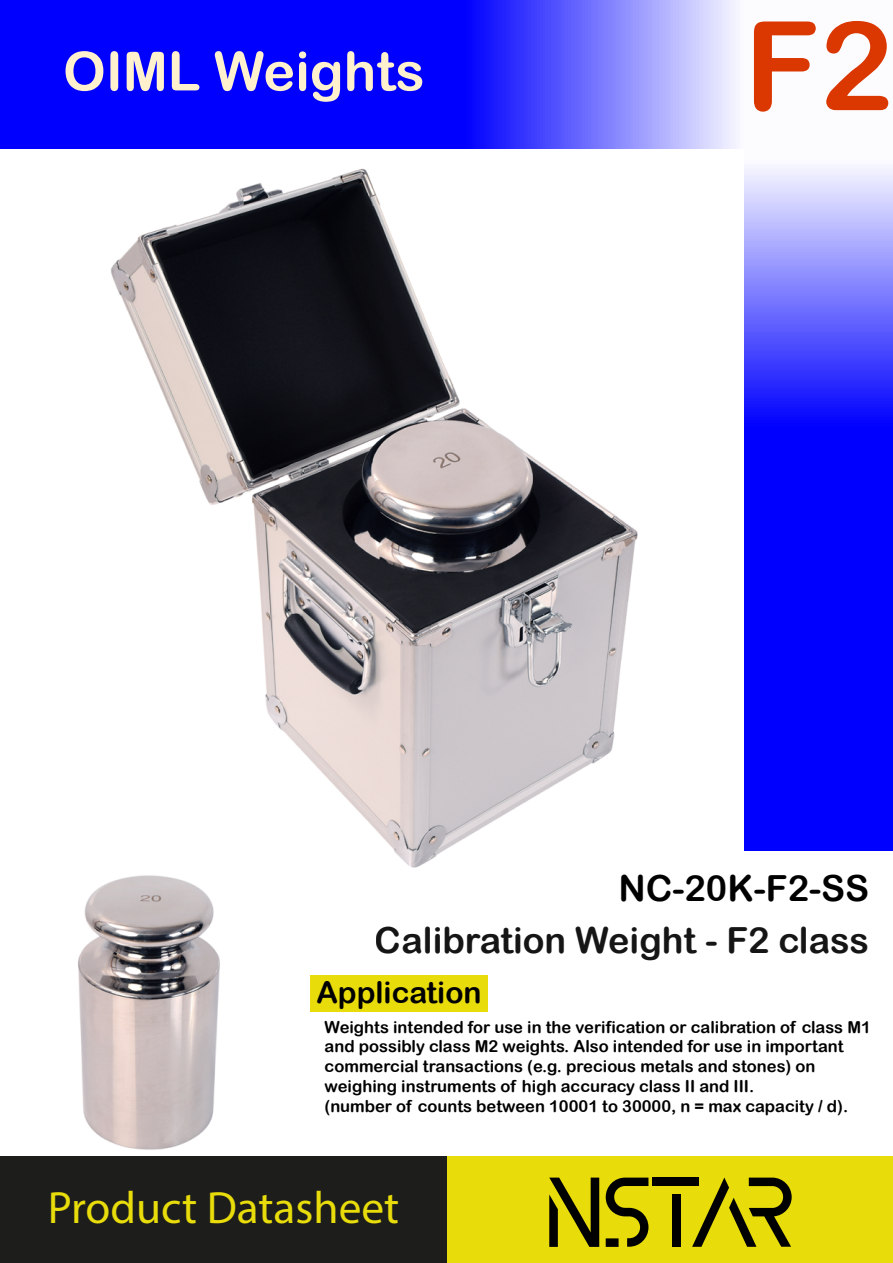
<style>
.page{position:relative;width:893px;height:1263px;background:#fff}
.page>*{position:absolute;margin:0;border:0;box-sizing:border-box;transform-origin:0 0}
.t1{font:123.75px "Arial Rounded MT Bold";color:#db3700}
.t2{font:54px "Arial Rounded MT Bold";color:#fff1ce}
.t3{font:45.3px "Myriad Pro";color:#e8dc0b}
.t4{font:36px "Arial Rounded MT Bold";color:#000}
.t5{font:30px "Arial Rounded MT Bold";color:#000}
.t6{font:16.5px/19.8px "Arial Rounded MT Bold";color:#000}
</style>
<div class="page">
<div style="left:310px;top:975px;width:178px;height:36px;background:#e8dc0b"></div>
<svg style="left:744px;top:168px;width:149px;height:682px;background:#2e2eff"></svg>
<div style="left:447px;top:1157px;width:446px;height:106px;background:#e8dc0b"></div>
<svg style="left:549px;top:1177px;width:50px;height:70px"></svg>
<svg style="left:606px;top:1177px;width:42px;height:70px"></svg>
<div style="left:653px;top:1177px;width:46px;height:9px;background:#000"></div>
<div style="left:672px;top:1195px;width:8px;height:52px;background:#000"></div>
<svg style="left:692px;top:1177px;width:100px;height:70px"></svg>
<svg style="left:0;top:0;width:736px;height:149px;background:#2c2cff"></svg>
<div style="left:0;top:1157px;width:447px;height:106px;background:#1d1d1b"></div>
<img style="left:111px;top:168px;width:527px;height:700px">
<img style="left:78px;top:867px;width:150px;height:283px">
<h2 class="t2" style="left:63px;top:39px;width:363px">OIML Weights</h2>
<h1 class="t1" style="left:745px;top:-7px;width:150px">F2</h1>
<h3 class="t4" style="left:619px;top:867px;width:252px">NC-20K-F2-SS</h3>
<h3 class="t4" style="left:375px;top:919px;width:496px">Calibration Weight - F2 class</h3>
<h3 class="t5" style="left:316px;top:974px;width:167px">Application</h3>
<p class="t6" style="left:325px;top:1017px;width:548px">Weights intended for use in the verification or calibration of class M1 and possibly class M2 weights. Also intended for use in important commercial transactions (e.g. precious metals and stones) on weighing instruments of high accuracy class II and III.<br>(number of counts between 10001 to 30000, n = max capacity / d).</p>
<h3 class="t3" style="left:48px;top:1180px;width:353px">Product Datasheet</h3>
</div>
